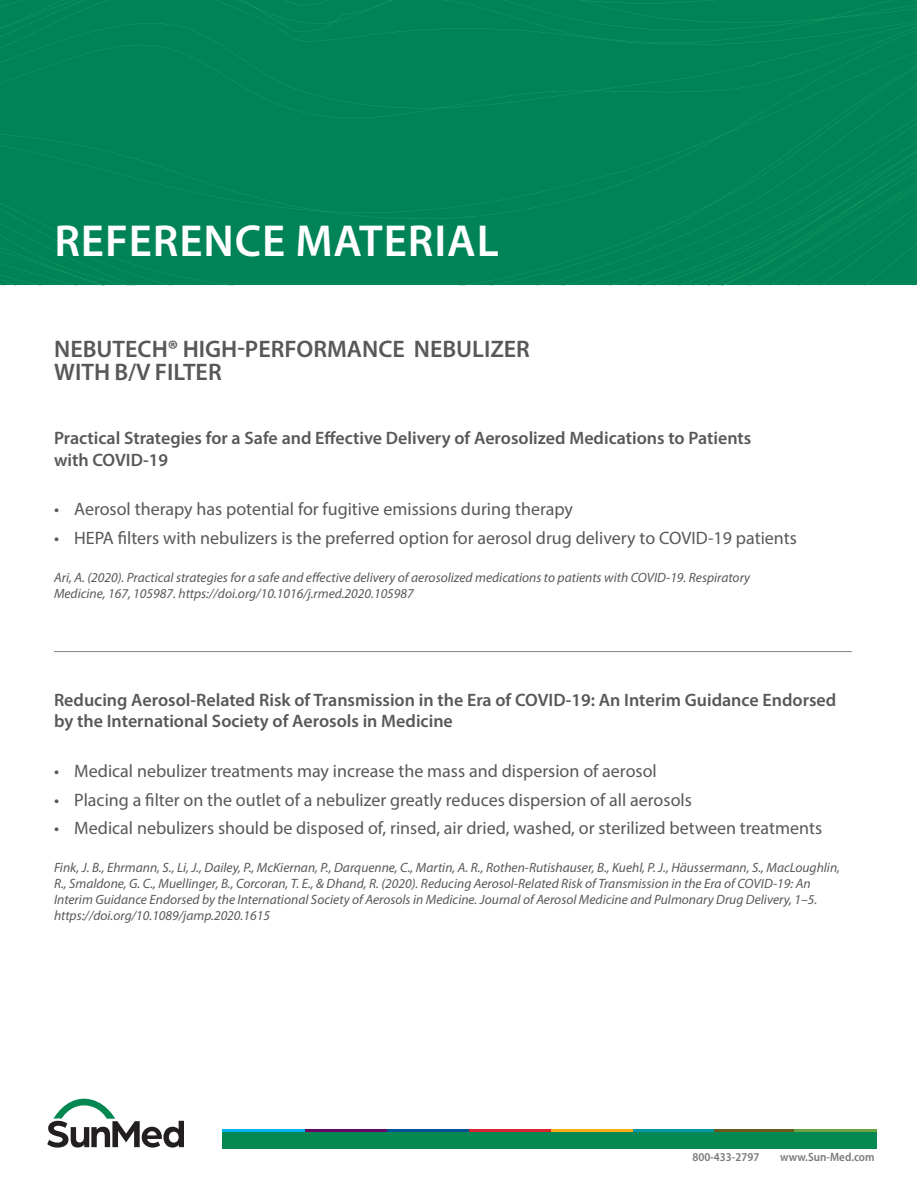
<style>
.page{position:relative;width:918px;height:1188px;background:#fff}
.page>*{position:absolute;margin:0;border:0;box-sizing:border-box;transform-origin:0 0}
.t1{font:600 45px "Myriad Pro";letter-spacing:.02em;color:#fff}
.t2{font:600 24px/22.5px "Myriad Pro";color:#57585a}
.t3{font:18px "Myriad Pro";color:#57585a}
.t4{font:600 18px/21.6px "Myriad Pro";color:#57585a}
.t5{font:italic 13.5px/16.2px "Myriad Pro";color:#57585a}
.t6{font:600 semi-condensed 12px "Myriad Pro";color:#787a7d}
.s1{font-weight:700}
</style>
<div class="page">
<div style="left:0;top:1px;width:916px;height:8px;background:#008457"></div>
<div style="left:0;top:9px;width:916px;height:21px;background:#008457"></div>
<div style="left:0;top:30px;width:916px;height:27px;background:#008457"></div>
<div style="left:0;top:57px;width:916px;height:8px;background:#008457"></div>
<div style="left:0;top:65px;width:916px;height:41px;background:#008457"></div>
<div style="left:0;top:106px;width:916px;height:24px;background:#008457"></div>
<div style="left:0;top:130px;width:916px;height:36px;background:#008457"></div>
<div style="left:0;top:166px;width:916px;height:57px;background:#008457"></div>
<div style="left:0;top:223px;width:916px;height:49px;background:#008457"></div>
<div style="left:0;top:272px;width:916px;height:13px;background:#008457"></div>
<svg style="left:47px;top:1099px;width:137px;height:49px"></svg>
<hr style="left:305px;top:1130px;width:82px;height:3px;background:#690765">
<hr style="left:387px;top:1130px;width:82px;height:3px;background:#015198">
<hr style="left:469px;top:1130px;width:82px;height:3px;background:#db2230">
<hr style="left:551px;top:1130px;width:83px;height:3px;background:#faad19">
<hr style="left:634px;top:1130px;width:82px;height:3px;background:#0096aa">
<hr style="left:714px;top:1130px;width:82px;height:3px;background:#675a1b">
<hr style="left:795px;top:1130px;width:82px;height:3px;background:#6aa442">
<hr style="left:222px;top:1130px;width:83px;height:3px;background:#00b2ef">
<div style="left:222px;top:1132px;width:655px;height:16px;background:#058851"></div>
<hr style="left:54px;top:651px;width:798px;height:1px;background:#808285">
<h1 class="t1" style="left:54px;top:212px;width:446px">REFERENCE MATERIAL</h1>
<h2 class="t2" style="left:54px;top:337px;width:477px">NEBUTECH<span class="s1">®</span> HIGH-PERFORMANCE NEBULIZER<br>WITH B/V FILTER</h2>
<h3 class="t4" style="left:54px;top:427px;width:699px">Practical Strategies for a Safe and Effective Delivery of Aerosolized Medications to Patients with COVID-19</h3>
<h3 class="t3" style="left:54px;top:498px;width:521px">• Aerosol therapy has potential for fugitive emissions during therapy</h3>
<h3 class="t3" style="left:54px;top:527px;width:744px">• HEPA filters with nebulizers is the preferred option for aerosol drug delivery to COVID-19 patients</h3>
<p class="t5" style="left:54px;top:569px;width:698px">Ari, A. (2020). Practical strategies for a safe and effective delivery of aerosolized medications to patients with COVID-19. Respiratory<br>Medicine, 167, 105987. https://doi.org/10.1016/j.rmed.2020.105987</p>
<h3 class="t4" style="left:54px;top:689px;width:784px">Reducing Aerosol-Related Risk of Transmission in the Era of COVID-19: An Interim Guidance Endorsed by the International Society of Aerosols in Medicine</h3>
<h3 class="t3" style="left:54px;top:760px;width:604px">• Medical nebulizer treatments may increase the mass and dispersion of aerosol</h3>
<h3 class="t3" style="left:54px;top:789px;width:639px">• Placing a filter on the outlet of a nebulizer greatly reduces dispersion of all aerosols</h3>
<h3 class="t3" style="left:54px;top:817px;width:770px">• Medical nebulizers should be disposed of, rinsed, air dried, washed, or sterilized between treatments</h3>
<p class="t5" style="left:54px;top:859px;width:788px">Fink, J. B., Ehrmann, S., Li, J., Dailey, P., McKiernan, P., Darquenne, C., Martin, A. R., Rothen-Rutishauser, B., Kuehl, P. J., Häussermann, S., MacLoughlin, R., Smaldone, G. C., Muellinger, B., Corcoran, T. E., &amp; Dhand, R. (2020). Reducing Aerosol-Related Risk of Transmission in the Era of COVID-19: An Interim Guidance Endorsed by the International Society of Aerosols in Medicine. Journal of Aerosol Medicine and Pulmonary Drug Delivery, 1–5. https://doi.org/10.1089/jamp.2020.1615</p>
<p class="t6" style="left:692px;top:1149px;width:68px">800-433-2797</p>
<p class="t6" style="left:780px;top:1149px;width:96px">www.Sun-Med.com</p>
</div>
